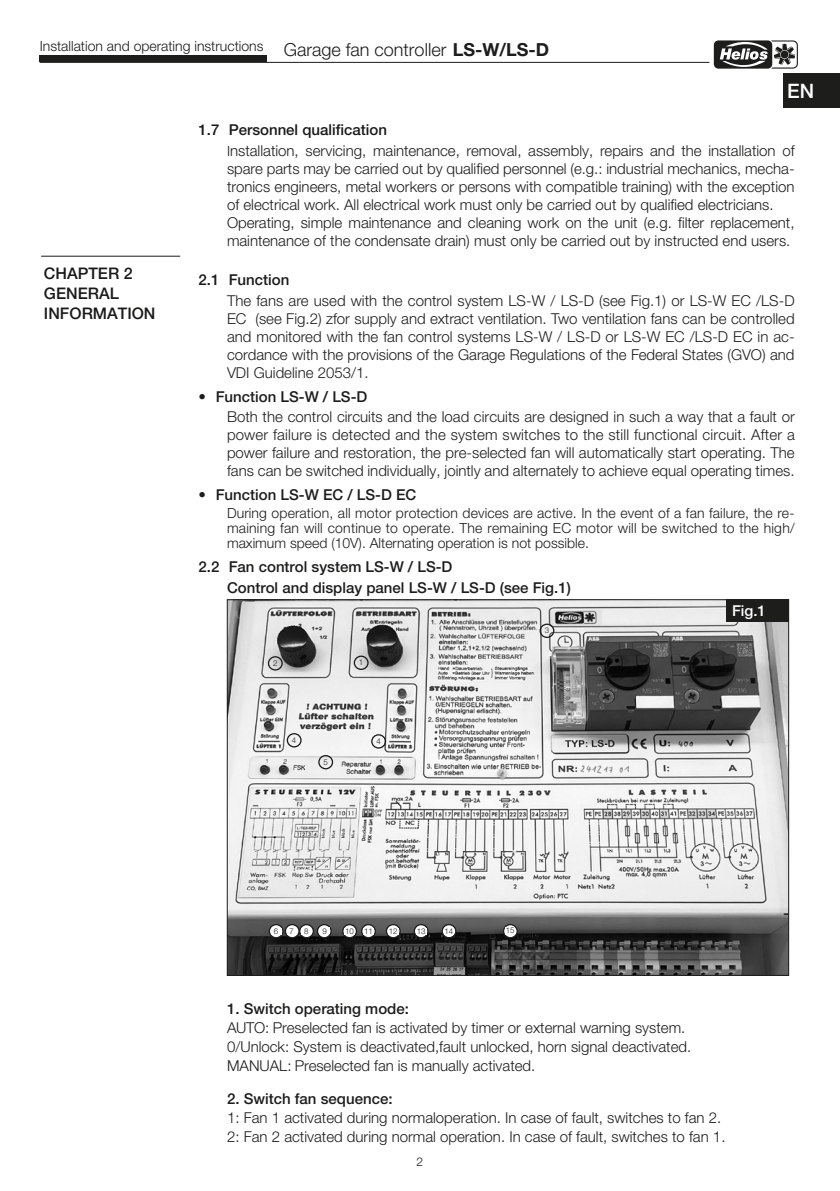
<style>
.page{position:relative;width:840px;height:1191px;background:#fff}
.page>*{position:absolute;margin:0;border:0;box-sizing:border-box;transform-origin:0 0}
.t1{font:500 20px "Helvetica Neue LTW1 G";color:#fff}
.t2{font:500 16px/20px "Helvetica Neue LTW1 G";color:#1a1a18}
.t3{font:300 15px/18px "Helvetica Neue LTW1 G";color:#1d1d1b}
.t4{font:500 15px/20.8px "Helvetica Neue LTW1 G";color:#1d1d1b}
.t5{font:500 15px "Helvetica Neue LTW1 G";color:#1a1a18}
.t6{font:500 15px "Helvetica Neue LTW1 G";color:#fff}
.t7{font:300 14px/15px "Helvetica Neue LTW1 G";color:#1d1d1b;text-align:justify}
.t8{font:300 12px "Helvetica Neue LTW1 G";color:#1d1d1b}
.t9{font:300 8px "Helvetica Neue LTW1 G";color:#1d1d1b}
.s1{font-size:18px}
.s2{font-weight:700;font-size:18px}
.s3{font-weight:500;color:#1a1a18}
.s4{font-size:14px}
</style>
<div class="page">
<div style="left:782px;top:74px;width:57px;height:34px;background:#1d1d1b"></div>
<hr style="left:40px;top:62px;width:669px;height:1px;background:#1d1d1b">
<svg style="left:797px;top:42px;width:1px;height:25px"></svg>
<div style="left:713px;top:40px;width:58px;height:29px;background:#1d1d1b;border-radius:5px"></div>
<svg style="left:719px;top:40px;width:78px;height:29px"></svg>
<div style="left:40px;top:55px;width:226px;height:7px;background:#1d1d1b"></div>
<hr style="left:41px;top:256px;width:139px;height:1px;background:#1a1a18">
<img style="left:229px;top:601px;width:557px;height:372px">
<div style="left:726px;top:599px;width:62px;height:23px;background:#1d1d1b"></div>
<div style="left:353px;top:655px;width:15px;height:15px;border:1px solid #1d1d1b;border-radius:50%"></div>
<svg style="left:269px;top:924px;width:14px;height:13px"></svg>
<div style="left:268px;top:924px;width:15px;height:14px;border:1px solid #1d1d1b;border-radius:50%"></div>
<div style="left:271px;top:928px;width:10px;height:6px;background:#fff"></div>
<div style="left:268px;top:656px;width:14px;height:14px;border:1px solid #1d1d1b;border-radius:50%"></div>
<div style="left:286px;top:733px;width:15px;height:14px;border:1px solid #1d1d1b;border-radius:50%"></div>
<div style="left:371px;top:734px;width:15px;height:14px;border:1px solid #1d1d1b;border-radius:50%"></div>
<div style="left:318px;top:755px;width:15px;height:14px;border:1px solid #1d1d1b;border-radius:50%"></div>
<svg style="left:414px;top:924px;width:13px;height:13px"></svg>
<div style="left:413px;top:924px;width:15px;height:14px;border:1px solid #1d1d1b;border-radius:50%"></div>
<div style="left:415px;top:928px;width:11px;height:6px;background:#fff"></div>
<svg style="left:285px;top:924px;width:14px;height:13px"></svg>
<div style="left:284px;top:924px;width:15px;height:14px;border:1px solid #1d1d1b;border-radius:50%"></div>
<div style="left:287px;top:928px;width:9px;height:7px;background:#fff"></div>
<svg style="left:299px;top:924px;width:14px;height:13px"></svg>
<div style="left:299px;top:924px;width:15px;height:14px;border:1px solid #1d1d1b;border-radius:50%"></div>
<div style="left:301px;top:928px;width:9px;height:6px;background:#fff"></div>
<svg style="left:342px;top:924px;width:14px;height:13px"></svg>
<div style="left:342px;top:924px;width:15px;height:14px;border:1px solid #1d1d1b;border-radius:50%"></div>
<div style="left:344px;top:928px;width:10px;height:6px;background:#fff"></div>
<svg style="left:361px;top:924px;width:14px;height:13px"></svg>
<div style="left:361px;top:924px;width:15px;height:14px;border:1px solid #1d1d1b;border-radius:50%"></div>
<div style="left:363px;top:928px;width:10px;height:6px;background:#fff"></div>
<svg style="left:386px;top:924px;width:14px;height:13px"></svg>
<div style="left:385px;top:924px;width:15px;height:14px;border:1px solid #1d1d1b;border-radius:50%"></div>
<div style="left:388px;top:928px;width:10px;height:6px;background:#fff"></div>
<svg style="left:503px;top:924px;width:14px;height:13px"></svg>
<div style="left:502px;top:924px;width:15px;height:14px;border:1px solid #1d1d1b;border-radius:50%"></div>
<div style="left:505px;top:927px;width:9px;height:8px;background:#fff"></div>
<svg style="left:442px;top:924px;width:13px;height:13px"></svg>
<div style="left:441px;top:924px;width:15px;height:14px;border:1px solid #1d1d1b;border-radius:50%"></div>
<svg style="left:317px;top:924px;width:14px;height:13px"></svg>
<div style="left:316px;top:924px;width:15px;height:14px;border:1px solid #1d1d1b;border-radius:50%"></div>
<div style="left:319px;top:928px;width:10px;height:6px;background:#fff"></div>
<div style="left:539px;top:623px;width:15px;height:15px;border:1px solid #1d1d1b;border-radius:50%"></div>
<p class="t7" style="left:40px;top:39px;width:510px">Installation and operating instructions <span class="s1">Garage fan controller</span> <span class="s2">LS-W/LS-D</span></p>
<h1 class="t1" style="left:786px;top:79px;width:28px">EN</h1>
<p class="t2" style="left:44px;top:264px;width:113px">CHAPTER 2<br>GENERAL<br>INFORMATION</p>
<p class="t3" style="left:227px;top:120px;width:568px;line-height:20.8px;text-indent:-28px"><span class="s3">1.7 Personnel qualification<br></span><span class="s4">I</span>nstallation, servicing, maintenance, removal, assembly, repairs and the installation of</p>
<p class="t3" style="left:227px;top:160px;width:568px">spare parts may be carried out by qualified personnel (e.g.: industrial mechanics, mecha&shy;tronics engineers, metal workers or persons with compatible training) with the exception of electrical work. All electrical work must only be carried out by qualified electricians.<br>Operating, simple maintenance and cleaning work on the unit (e.g. filter replacement, maintenance of the condensate drain) must only be carried out by instructed end users.</p>
<p class="t5" style="left:198px;top:271px;width:92px">2.1 Function</p>
<p class="t3" style="left:227px;top:291px;width:568px;text-align:justify">The fans are used with the control system LS-W / LS-D (see Fig.1) or LS-W EC /LS-D EC (see Fig.2) zfor supply and extract ventilation. Two ventilation fans can be controlled and monitored with the fan control systems LS-W / LS-D or LS-W EC /LS-D EC in ac&shy;cordance with the provisions of the Garage Regulations of the Federal States (GVO) and VDI Guideline 2053/1.</p>
<p class="t4" style="left:198px;top:386px;width:170px">• Function LS-W / LS-D</p>
<p class="t3" style="left:227px;top:408px;width:569px;text-align:justify">Both the control circuits and the load circuits are designed in such a way that a fault or power failure is detected and the system switches to the still functional circuit. After a power failure and restoration, the pre-selected fan will automatically start operating. The fans can be switched individually, jointly and alternately to achieve equal operating times.</p>
<p class="t4" style="left:198px;top:484px;width:219px">• Function LS-W EC / LS-D EC</p>
<p class="t7" style="left:227px;top:505px;width:569px">During operation, all motor protection devices are active. In the event of a fan failure, the re&shy;maining fan will continue to operate. The remaining EC motor will be switched to the high/ maximum speed (10V). Alternating operation is not possible.</p>
<p class="t4" style="left:227px;top:556px;width:345px;text-indent:-28px">2.2 Fan control system LS-W / LS-D<br>Control and display panel LS-W / LS-D (see Fig.1)</p>
<p class="t9" style="left:273px;top:658px;width:6px">2</p>
<p class="t9" style="left:359px;top:657px;width:6px">1</p>
<p class="t9" style="left:292px;top:735px;width:6px">4</p>
<p class="t9" style="left:376px;top:736px;width:6px">4</p>
<p class="t9" style="left:323px;top:757px;width:6px">5</p>
<p class="t9" style="left:544px;top:625px;width:6px">3</p>
<p class="t6" style="left:731px;top:602px;width:35px">Fig.1</p>
<p class="t9" style="left:274px;top:926px;width:6px">6</p>
<p class="t9" style="left:289px;top:926px;width:6px">7</p>
<p class="t9" style="left:304px;top:926px;width:6px">8</p>
<p class="t9" style="left:322px;top:926px;width:6px">9</p>
<p class="t9" style="left:345px;top:926px;width:10px">10</p>
<p class="t9" style="left:364px;top:926px;width:10px">11</p>
<p class="t9" style="left:388px;top:926px;width:10px">12</p>
<p class="t9" style="left:416px;top:926px;width:10px">13</p>
<p class="t9" style="left:444px;top:926px;width:10px">14</p>
<p class="t9" style="left:505px;top:925px;width:10px">15</p>
<p class="t4" style="left:227px;top:997px;width:183px">1. Switch operating mode:</p>
<p class="t3" style="left:227px;top:1017px;width:465px;line-height:19px">AUTO: Preselected fan is activated by timer or external warning system.<br>0/Unlock: System is deactivated,fault unlocked, horn signal deactivated.<br>MANUAL: Preselected fan is manually activated.</p>
<p class="t4" style="left:227px;top:1087px;width:167px">2. Switch fan sequence:</p>
<p class="t3" style="left:227px;top:1107px;width:499px;line-height:19px">1: Fan 1 activated during normaloperation. In case of fault, switches to fan 2.<br>2: Fan 2 activated during normal operation. In case of fault, switches to fan 1.</p>
<p class="t8" style="left:416px;top:1153px;width:8px">2</p>
</div>
